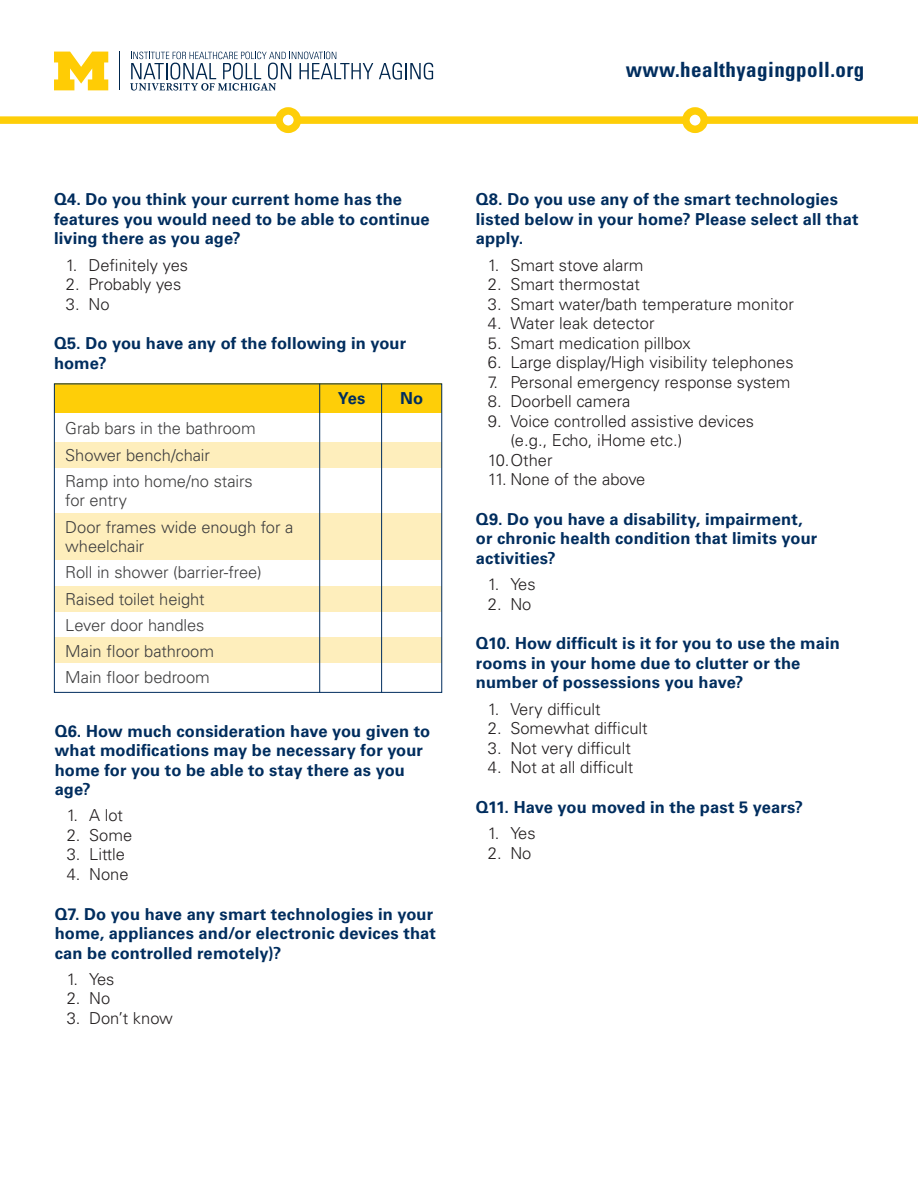
<style>
.page{position:relative;width:918px;height:1188px;background:#fff}
.page>*{position:absolute;margin:0;border:0;box-sizing:border-box;transform-origin:0 0}
.t1{font:700 condensed 21px "Univers LT Std";letter-spacing:.02em;color:#002d5e}
.question{font:700 16.5px/19.5px "Univers LT Std";letter-spacing:.005em;color:#002d5e}
.answers2{font:300 16.5px/19.5px "Univers LT Std";color:#231f20}
.body_copy{font:300 16.5px/19.5px "Univers LT Std";letter-spacing:-.005em;color:#3e3e3f}
.body_copy-2{font:700 16.5px "Univers LT Std";color:#002d5e}
</style>
<div class="page">
<div style="left:0;top:116px;width:918px;height:8px;background:#fece08"></div>
<div style="left:686px;top:111px;width:18px;height:18px;background:#fff;border-radius:50%"></div>
<div style="left:682px;top:107px;width:26px;height:26px;border:8px solid #fece08;border-radius:50%"></div>
<div style="left:279px;top:111px;width:18px;height:18px;background:#fff;border-radius:50%"></div>
<div style="left:275px;top:107px;width:26px;height:26px;border:8px solid #fece08;border-radius:50%"></div>
<hr style="left:119px;top:52px;width:1px;height:38px;background:#00264d">
<svg style="left:54px;top:52px;width:54px;height:38px"></svg>
<svg style="left:130px;top:52px;width:243px;height:39px"></svg>
<svg style="left:379px;top:63px;width:54px;height:17px"></svg>
<div style="left:55px;top:442px;width:387px;height:26px;background:#feeebc"></div>
<div style="left:55px;top:586px;width:387px;height:26px;background:#feeebc"></div>
<div style="left:55px;top:637px;width:387px;height:26px;background:#feeebc"></div>
<div style="left:55px;top:513px;width:387px;height:47px;background:#feeebc"></div>
<div style="left:55px;top:384px;width:387px;height:29px;background:#fece08"></div>
<div style="left:54px;top:384px;width:388px;height:309px;border:1px solid #002d5e"></div>
<hr style="left:319px;top:384px;width:1px;height:309px;background:#002d5e">
<hr style="left:381px;top:384px;width:1px;height:309px;background:#002d5e">
<p class="t1" style="left:626px;top:57px;width:240px">www.healthyagingpoll.org</p>
<p class="question" style="left:54px;top:190px;width:377px">Q4. Do you think your current home has the features you would need to be able to continue living there as you age?</p>
<p class="answers2" style="left:66px;top:255px;width:124px">1. Definitely yes</p>
<p class="answers2" style="left:66px;top:274px;width:117px">2. Probably yes</p>
<p class="answers2" style="left:66px;top:294px;width:45px">3. No</p>
<p class="question" style="left:54px;top:334px;width:354px">Q5. Do you have any of the following in your home?</p>
<p class="body_copy-2" style="left:338px;top:388px;width:29px">Yes</p>
<p class="body_copy-2" style="left:400px;top:388px;width:25px">No</p>
<p class="body_copy" style="left:65px;top:419px;width:192px">Grab bars in the bathroom</p>
<p class="body_copy" style="left:65px;top:445px;width:146px">Shower bench/chair</p>
<p class="body_copy" style="left:65px;top:471px;width:189px">Ramp into home/no stairs for entry</p>
<p class="body_copy" style="left:65px;top:517px;width:230px">Door frames wide enough for a wheelchair</p>
<p class="body_copy" style="left:65px;top:563px;width:198px">Roll in shower (barrier-free)</p>
<p class="body_copy" style="left:65px;top:589px;width:141px">Raised toilet height</p>
<p class="body_copy" style="left:65px;top:615px;width:141px">Lever door handles</p>
<p class="body_copy" style="left:65px;top:642px;width:150px">Main floor bathroom</p>
<p class="body_copy" style="left:65px;top:668px;width:146px">Main floor bedroom</p>
<p class="question" style="left:55px;top:721px;width:377px">Q6. How much consideration have you given to what modifications may be necessary for your home for you to be able to stay there as you age?</p>
<p class="answers2" style="left:67px;top:806px;width:58px">1. A lot</p>
<p class="answers2" style="left:67px;top:825px;width:67px">2. Some</p>
<p class="answers2" style="left:67px;top:845px;width:60px">3. Little</p>
<p class="answers2" style="left:67px;top:864px;width:63px">4. None</p>
<p class="question" style="left:55px;top:904px;width:383px">Q7. Do you have any smart technologies in your home, appliances and/or electronic devices that can be controlled remotely)?</p>
<p class="answers2" style="left:67px;top:969px;width:49px">1. Yes</p>
<p class="answers2" style="left:67px;top:989px;width:45px">2. No</p>
<p class="answers2" style="left:67px;top:1008px;width:108px">3. Don’t know</p>
<p class="question" style="left:476px;top:190px;width:384px">Q8. Do you use any of the smart technologies listed below in your home? Please select all that apply.</p>
<p class="answers2" style="left:488px;top:255px;width:157px">1. Smart stove alarm</p>
<p class="answers2" style="left:488px;top:274px;width:154px">2. Smart thermostat</p>
<p class="answers2" style="left:488px;top:294px;width:307px">3. Smart water/bath temperature monitor</p>
<p class="answers2" style="left:488px;top:313px;width:168px">4. Water leak detector</p>
<p class="answers2" style="left:488px;top:333px;width:204px">5. Smart medication pillbox</p>
<p class="answers2" style="left:488px;top:352px;width:307px">6. Large display/High visibility telephones</p>
<p class="answers2" style="left:488px;top:372px;width:304px">7. Personal emergency response system</p>
<p class="answers2" style="left:488px;top:391px;width:144px">8. Doorbell camera</p>
<p class="answers2" style="left:510px;top:411px;width:245px;text-indent:-23px">9. Voice controlled assistive devices (e.g., Echo, iHome etc.)</p>
<p class="answers2" style="left:488px;top:450px;width:66px">10.Other</p>
<p class="answers2" style="left:488px;top:469px;width:159px">11. None of the above</p>
<p class="question" style="left:476px;top:509px;width:343px">Q9. Do you have a disability, impairment, or chronic health condition that limits your activities?</p>
<p class="answers2" style="left:488px;top:574px;width:49px">1. Yes</p>
<p class="answers2" style="left:488px;top:594px;width:45px">2. No</p>
<p class="question" style="left:476px;top:634px;width:366px">Q10. How difficult is it for you to use the main rooms in your home due to clutter or the number of possessions you have?</p>
<p class="answers2" style="left:488px;top:699px;width:114px">1. Very difficult</p>
<p class="answers2" style="left:488px;top:718px;width:161px">2. Somewhat difficult</p>
<p class="answers2" style="left:488px;top:738px;width:145px">3. Not very difficult</p>
<p class="answers2" style="left:488px;top:757px;width:147px">4. Not at all difficult</p>
<p class="question" style="left:476px;top:797px;width:329px">Q11. Have you moved in the past 5 years?</p>
<p class="answers2" style="left:488px;top:823px;width:49px">1. Yes</p>
<p class="answers2" style="left:488px;top:843px;width:45px">2. No</p>
</div>
